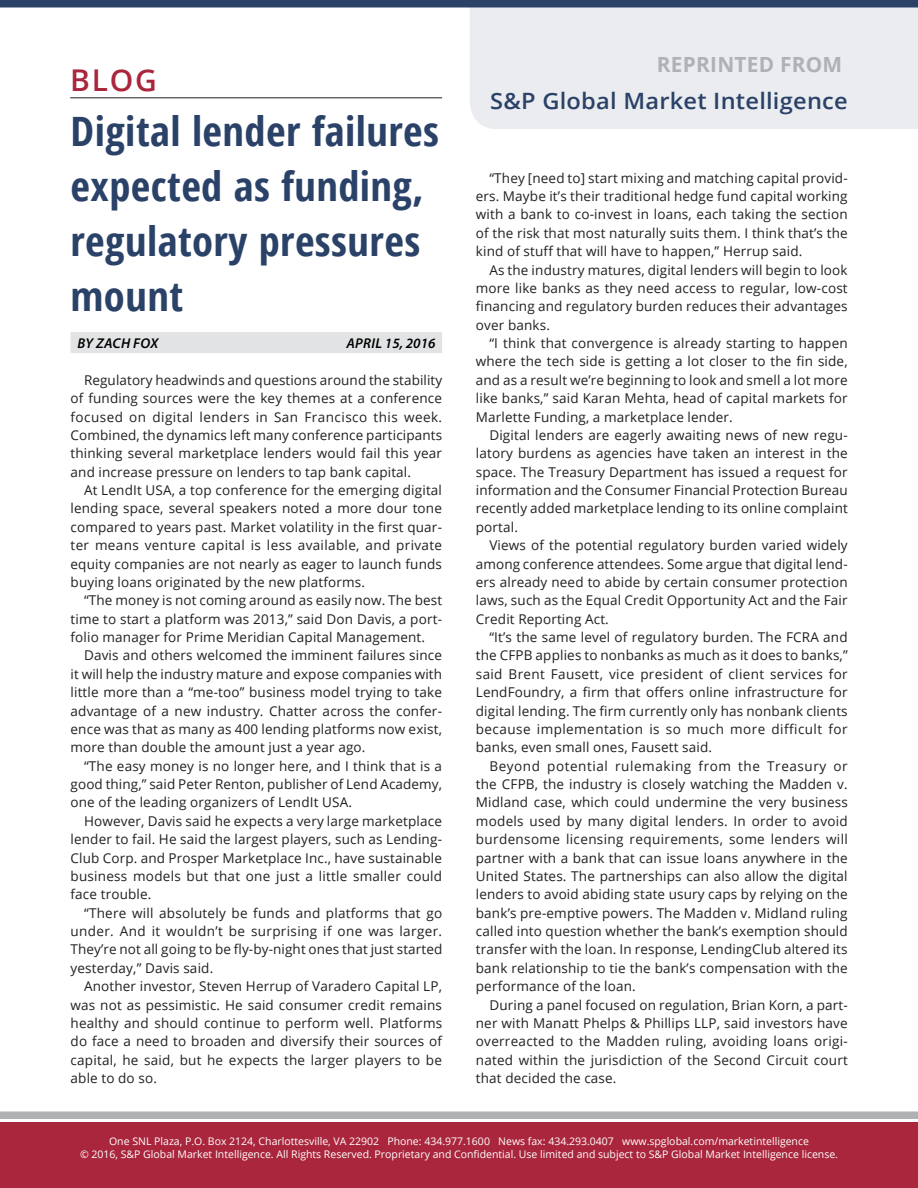
<style>
.page{position:relative;width:918px;height:1188px;background:#fff}
.page>*{position:absolute;margin:0;border:0;box-sizing:border-box;transform-origin:0 0}
.HEADLINE-New{font:700 condensed 40.5px/55.2px "Open Sans";letter-spacing:.01em;color:#2b4268;scale:1.05 1}
.t1{font:33px "Myriad Pro";letter-spacing:.095em;color:#fff;scale:2 1}
.Blog_Header{font:600 30px "Open Sans";color:#a9263c}
.t2{font:600 22.5px "Open Sans";letter-spacing:.01em;color:#2b4268;scale:1.05 1}
.t3{font:700 20.85px "Open Sans";letter-spacing:.01em;color:#afb1b4}
.Byline{font:italic 600 14.25px "Myriad Pro";letter-spacing:.015em;color:#000}
.Body_text{font:13.5px/18.3px "Open Sans";letter-spacing:.01em;color:#231f20;text-align:justify}
.t4{font:10.5px/12.6px "Open Sans";color:#fff;text-align:center}
</style>
<div class="page">
<div style="left:470px;top:8px;width:448px;height:121px;background:#eaecf0"></div>
<div style="left:0;top:0;width:918px;height:8px;background:#2b4268"></div>
<div style="left:0;top:1112px;width:918px;height:7px;background:#afb1b4"></div>
<div style="left:0;top:1122px;width:918px;height:66px;background:#a9263c"></div>
<div style="left:71px;top:332px;width:371px;height:21px;background:#e2e3e4"></div>
<hr style="left:70px;top:97px;width:372px;height:1px;background:#231f20">
<p class="Blog_Header" style="left:70px;top:59px;width:88px">BLOG</p>
<p class="HEADLINE-New" style="left:71px;top:103px;width:353px">Digital lender failures expected as funding, regulatory pressures mount</p>
<p class="Byline" style="left:77px;top:334px;width:82px">BY ZACH FOX</p>
<p class="Byline" style="left:346px;top:334px;width:91px">APRIL 15, 2016</p>
<p class="Body_text" style="left:71px;top:370px;width:373px;text-indent:14px">Regulatory headwinds and questions around the stability of funding sources were the key themes at a conference focused on digital lenders in San Francisco this week.<br>Combined, the dynamics left many conference participants thinking several marketplace lenders would fail this year and increase pressure on lenders to tap bank capital.</p>
<p class="Body_text" style="left:71px;top:481px;width:373px;text-indent:14px">At LendIt USA, a top conference for the emerging digital lending space, several speakers noted a more dour tone compared to years past. Market volatility in the first quar&shy;ter means venture capital is less available, and private equity companies are not nearly as eager to launch funds buying loans originated by the new platforms.</p>
<p class="Body_text" style="left:71px;top:591px;width:373px;text-indent:14px">“The money is not coming around as easily now. The best time to start a platform was 2013,” said Don Davis, a port&shy;folio manager for Prime Meridian Capital Management.</p>
<p class="Body_text" style="left:71px;top:646px;width:373px;text-indent:14px">Davis and others welcomed the imminent failures since it will help the industry mature and expose companies with little more than a “me-too” business model trying to take advantage of a new industry. Chatter across the confer&shy;ence was that as many as 400 lending platforms now exist, more than double the amount just a year ago.</p>
<p class="Body_text" style="left:71px;top:756px;width:373px;text-indent:14px">“The easy money is no longer here, and I think that is a good thing,” said Peter Renton, publisher of Lend Academy, one of the leading organizers of LendIt USA.</p>
<p class="Body_text" style="left:71px;top:811px;width:373px;text-indent:14px">However, Davis said he expects a very large marketplace lender to fail. He said the largest players, such as Lending-Club Corp. and Prosper Marketplace Inc., have sustainable business models but that one just a little smaller could face trouble.</p>
<p class="Body_text" style="left:71px;top:903px;width:373px;text-indent:14px">“There will absolutely be funds and platforms that go under. And it wouldn’t be surprising if one was larger.<br>They’re not all going to be fly-by-night ones that just started yesterday,” Davis said.</p>
<p class="Body_text" style="left:71px;top:977px;width:373px;text-indent:14px">Another investor, Steven Herrup of Varadero Capital LP, was not as pessimistic. He said consumer credit remains healthy and should continue to perform well. Platforms do face a need to broaden and diversify their sources of capital, he said, but he expects the larger players to be able to do so.</p>
<h3 class="t3" style="left:657px;top:50px;width:187px">REPRINTED FROM</h3>
<h3 class="t2" style="left:490px;top:86px;width:342px">S&amp;P Global Market Intelligence</h3>
<p class="Body_text" style="left:476px;top:168px;width:373px;text-indent:14px">“They [need to] start mixing and matching capital provid&shy;ers. Maybe it’s their traditional hedge fund capital working with a bank to co-invest in loans, each taking the section of the risk that most naturally suits them. I think that’s the kind of stuff that will have to happen,” Herrup said.</p>
<p class="Body_text" style="left:476px;top:260px;width:373px;text-indent:14px">As the industry matures, digital lenders will begin to look more like banks as they need access to regular, low-cost financing and regulatory burden reduces their advantages over banks.</p>
<p class="Body_text" style="left:476px;top:334px;width:373px;text-indent:14px">“I think that convergence is already starting to happen where the tech side is getting a lot closer to the fin side, and as a result we’re beginning to look and smell a lot more like banks,” said Karan Mehta, head of capital markets for Marlette Funding, a marketplace lender.</p>
<p class="Body_text" style="left:476px;top:425px;width:374px;text-indent:14px">Digital lenders are eagerly awaiting news of new regu&shy;latory burdens as agencies have taken an interest in the space. The Treasury Department has issued a request for information and the Consumer Financial Protection Bureau recently added marketplace lending to its online complaint portal.</p>
<p class="Body_text" style="left:476px;top:536px;width:373px;text-indent:14px">Views of the potential regulatory burden varied widely among conference attendees. Some argue that digital lend&shy;ers already need to abide by certain consumer protection laws, such as the Equal Credit Opportunity Act and the Fair Credit Reporting Act.</p>
<p class="Body_text" style="left:476px;top:628px;width:373px;text-indent:14px">“It’s the same level of regulatory burden. The FCRA and the CFPB applies to nonbanks as much as it does to banks,” said Brent Fausett, vice president of client services for LendFoundry, a firm that offers online infrastructure for digital lending. The firm currently only has nonbank clients because implementation is so much more difficult for banks, even small ones, Fausett said.</p>
<p class="Body_text" style="left:476px;top:756px;width:374px;text-indent:14px">Beyond potential rulemaking from the Treasury or the CFPB, the industry is closely watching the Madden v.<br>Midland case, which could undermine the very business models used by many digital lenders. In order to avoid burdensome licensing requirements, some lenders will partner with a bank that can issue loans anywhere in the United States. The partnerships can also allow the digital lenders to avoid abiding state usury caps by relying on the bank’s pre-emptive powers. The Madden v. Midland ruling called into question whether the bank’s exemption should transfer with the loan. In response, LendingClub altered its bank relationship to tie the bank’s compensation with the performance of the loan.</p>
<p class="Body_text" style="left:476px;top:995px;width:373px;text-indent:14px">During a panel focused on regulation, Brian Korn, a part&shy;ner with Manatt Phelps &amp; Phillips LLP, said investors have overreacted to the Madden ruling, avoiding loans origi&shy;nated within the jurisdiction of the Second Circuit court that decided the case.</p>
<h2 class="t1" style="left:63px;top:1127px;width:328px">http://www.snl.com</h2>
<p class="t4" style="left:80px;top:1135px;width:760px">One SNL Plaza, P.O. Box 2124, Charlottesville, VA 22902 Phone: 434.977.1600 News fax: 434.293.0407 www.spglobal.com/marketintelligence<br>© 2016, S&amp;P Global Market Intelligence. All Rights Reserved. Proprietary and Confidential. Use limited and subject to S&amp;P Global Market Intelligence license.</p>
</div>
